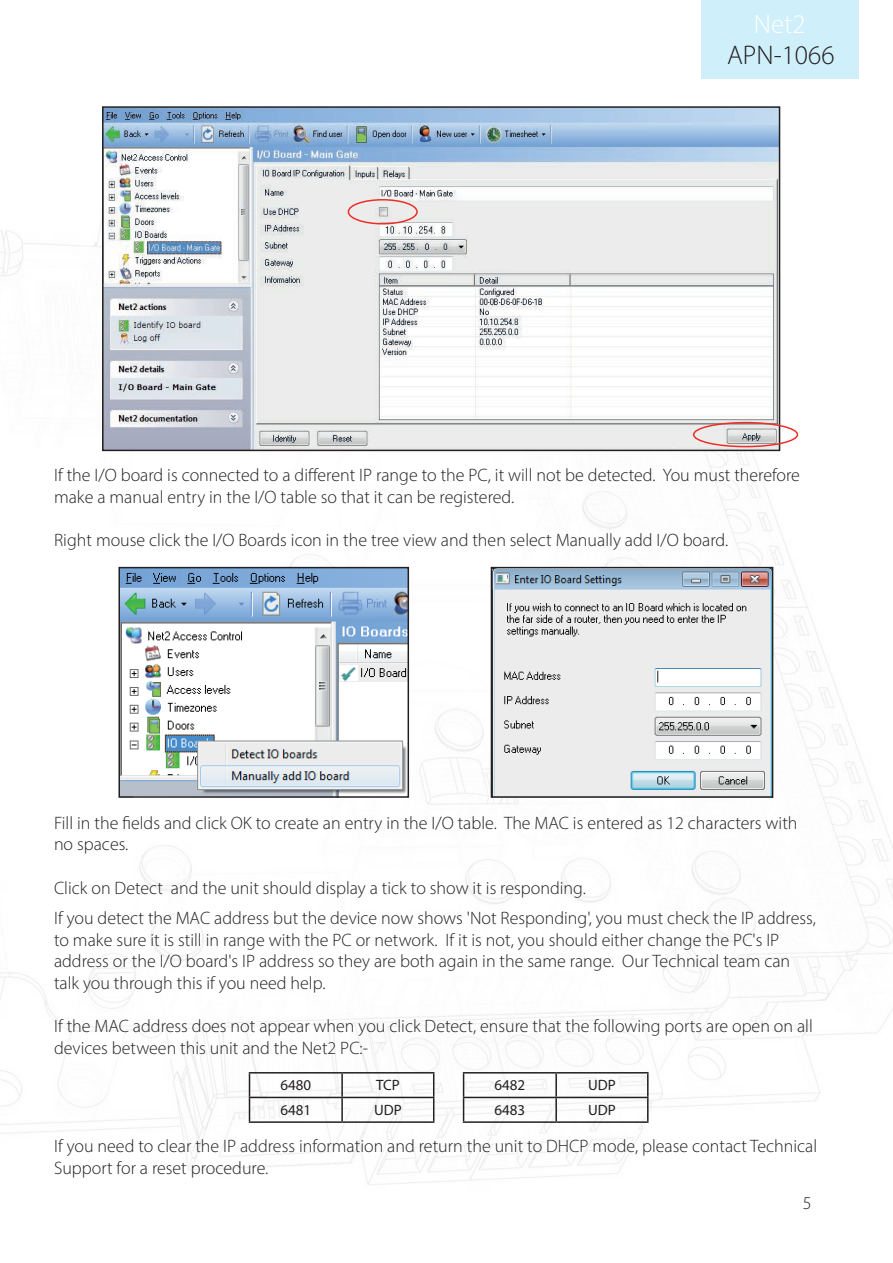
<style>
.page{position:relative;width:893px;height:1263px;background:#fff}
.page>*{position:absolute;margin:0;border:0;box-sizing:border-box;transform-origin:0 0}
.t1{font:300 27px "Myriad Pro";color:#231f20}
.t2{font:300 27px "Myriad Pro";color:#fff}
.Text_-_12pt{font:300 18px/21.6px "Myriad Pro";color:#231f20}
.Section_title{font:15px "Myriad Pro";color:#231f20}
</style>
<div class="page">
<img style="left:0;top:143px;width:893px;height:1042px">
<div style="left:702px;top:0;width:157px;height:79px;background:#cfeffb"></div>
<img style="left:105px;top:109px;width:672px;height:339px">
<div style="left:102px;top:106px;width:678px;height:345px;border:2px solid #231f20"></div>
<div style="left:348px;top:199px;width:70px;height:26px;border:2px solid #ee2d28;border-radius:50%"></div>
<div style="left:693px;top:422px;width:105px;height:25px;border:2px solid #ee2d28;border-radius:50%"></div>
<img style="left:121px;top:570px;width:285px;height:225px">
<div style="left:118px;top:567px;width:291px;height:231px;border:2px solid #231f20"></div>
<img style="left:494px;top:570px;width:276px;height:225px">
<div style="left:491px;top:567px;width:282px;height:231px;border:2px solid #231f20"></div>
<hr style="left:249px;top:1072px;width:93px;height:1px;background:#231f20">
<hr style="left:342px;top:1072px;width:92px;height:1px;background:#231f20">
<hr style="left:341px;top:1073px;width:2px;height:24px;background:#231f20">
<hr style="left:249px;top:1097px;width:93px;height:1px;background:#231f20">
<svg style="left:249px;top:1073px;width:1px;height:48px"></svg>
<hr style="left:342px;top:1097px;width:92px;height:1px;background:#231f20">
<hr style="left:341px;top:1098px;width:2px;height:23px;background:#231f20">
<svg style="left:433px;top:1073px;width:1px;height:48px"></svg>
<hr style="left:249px;top:1121px;width:93px;height:2px;background:#231f20">
<hr style="left:342px;top:1121px;width:92px;height:2px;background:#231f20">
<hr style="left:463px;top:1072px;width:93px;height:1px;background:#231f20">
<hr style="left:556px;top:1072px;width:93px;height:1px;background:#231f20">
<hr style="left:555px;top:1073px;width:2px;height:24px;background:#231f20">
<hr style="left:647px;top:1073px;width:2px;height:24px;background:#231f20">
<hr style="left:463px;top:1097px;width:93px;height:1px;background:#231f20">
<svg style="left:463px;top:1073px;width:1px;height:48px"></svg>
<hr style="left:556px;top:1097px;width:93px;height:1px;background:#231f20">
<hr style="left:555px;top:1098px;width:2px;height:23px;background:#231f20">
<hr style="left:647px;top:1098px;width:2px;height:23px;background:#231f20">
<hr style="left:463px;top:1121px;width:93px;height:2px;background:#231f20">
<hr style="left:556px;top:1121px;width:93px;height:2px;background:#231f20">
<h1 class="t2" style="left:754px;top:8px;width:53px">Net2</h1>
<h1 class="t1" style="left:727px;top:39px;width:109px">APN-1066</h1>
<p class="Text_-_12pt" style="left:54px;top:464px;width:747px">If the I/O board is connected to a different IP range to the PC, it will not be detected. You must therefore make a manual entry in the I/O table so that it can be registered.</p>
<p class="Text_-_12pt" style="left:54px;top:529px;width:676px">Right mouse click the I/O Boards icon in the tree view and then select Manually add I/O board.</p>
<p class="Text_-_12pt" style="left:54px;top:812px;width:745px">Fill in the fields and click OK to create an entry in the I/O table. The MAC is entered as 12 characters with no spaces.</p>
<p class="Text_-_12pt" style="left:54px;top:876px;width:533px">Click on Detect and the unit should display a tick to show it is responding.</p>
<p class="Text_-_12pt" style="left:54px;top:907px;width:763px">If you detect the MAC address but the device now shows 'Not Responding', you must check the IP address, to make sure it is still in range with the PC or network. If it is not, you should either change the PC's IP address or the I/O board's IP address so they are both again in the same range. Our Technical team can talk you through this if you need help.</p>
<p class="Text_-_12pt" style="left:54px;top:1015px;width:760px">If the MAC address does not appear when you click Detect, ensure that the following ports are open on all devices between this unit and the Net2 PC:-</p>
<p class="Section_title" style="left:280px;top:1076px;width:32px">6480</p>
<p class="Section_title" style="left:376px;top:1076px;width:25px">TCP</p>
<p class="Section_title" style="left:280px;top:1100px;width:32px">6481</p>
<p class="Section_title" style="left:374px;top:1100px;width:29px">UDP</p>
<p class="Section_title" style="left:494px;top:1076px;width:32px">6482</p>
<p class="Section_title" style="left:588px;top:1076px;width:29px">UDP</p>
<p class="Section_title" style="left:494px;top:1100px;width:32px">6483</p>
<p class="Section_title" style="left:588px;top:1100px;width:29px">UDP</p>
<p class="Text_-_12pt" style="left:54px;top:1135px;width:765px">If you need to clear the IP address information and return the unit to DHCP mode, please contact Technical<br>Support for a reset procedure.</p>
<p class="Text_-_12pt" style="left:803px;top:1192px;width:10px">5</p>
</div>
